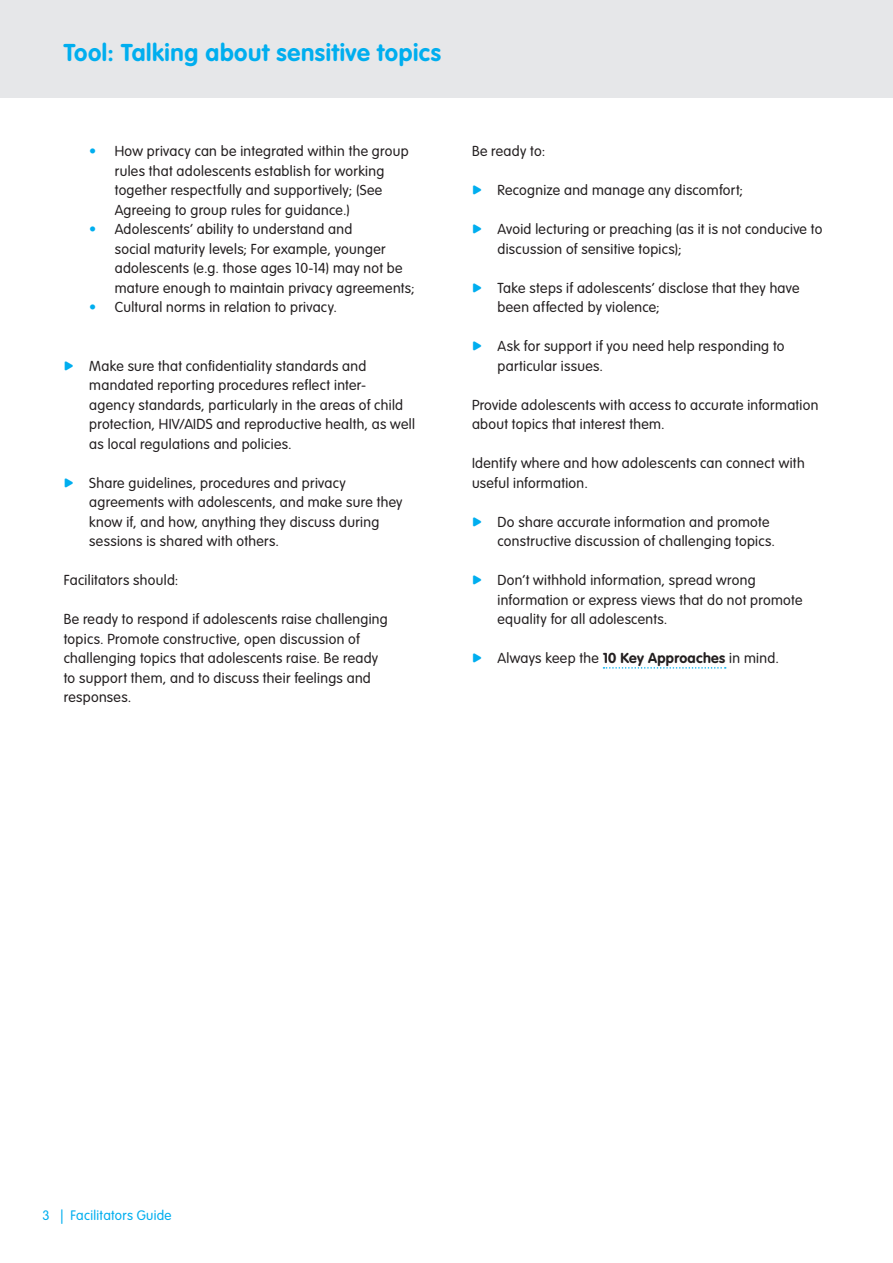
<style>
.page{position:relative;width:893px;height:1263px;background:#fff}
.page>*{position:absolute;margin:0;border:0;box-sizing:border-box;transform-origin:0 0}
.t1{font:700 24px "VAG Rounded";letter-spacing:.025em;color:#00aeef}
.t2{font:300 14.25px/19.5px "VAG Rounded";letter-spacing:.02em;color:#231f20}
.t3{font:300 13.5px "VAG Rounded";letter-spacing:.025em;color:#00aeef}
.s1{color:#00aeef}
.s2{font-weight:700}
</style>
<div class="page">
<svg style="left:603px;top:667px;width:123px;height:2px"></svg>
<div style="left:0;top:0;width:893px;height:98px;background:#e6e7e9"></div>
<h1 class="t1" style="left:64px;top:38px;width:379px">Tool: Talking about sensitive topics</h1>
<p class="t2" style="left:115px;top:142px;width:295px;text-indent:-26px"><span class="s1">•</span> How privacy can be integrated within the group rules that adolescents establish for working together respectfully and supportively; (See Agreeing to group rules for guidance.)</p>
<p class="t2" style="left:115px;top:220px;width:301px;text-indent:-26px"><span class="s1">•</span> Adolescents’ ability to understand and<br>social maturity levels; For example, younger adolescents (e.g. those ages 10-14) may not be mature enough to maintain privacy agreements;</p>
<p class="t2" style="left:89px;top:298px;width:249px"><span class="s1">•</span> Cultural norms in relation to privacy.</p>
<p class="t2" style="left:89px;top:357px;width:327px;text-indent:-26px"><span class="s1">•</span> Make sure that confidentiality standards and mandated reporting procedures reflect inter-<br>agency standards, particularly in the areas of child protection, HIV/AIDS and reproductive health, as well as local regulations and policies.</p>
<p class="t2" style="left:89px;top:473px;width:315px;text-indent:-26px"><span class="s1">•</span> Share guidelines, procedures and privacy agreements with adolescents, and make sure they know if, and how, anything they discuss during sessions is shared with others.</p>
<p class="t2" style="left:64px;top:571px;width:116px">Facilitators should:</p>
<p class="t2" style="left:64px;top:610px;width:326px">Be ready to respond if adolescents raise challenging topics. Promote constructive, open discussion of challenging topics that adolescents raise. Be ready to support them, and to discuss their feelings and responses.</p>
<p class="t2" style="left:472px;top:142px;width:75px">Be ready to:</p>
<p class="t2" style="left:472px;top:181px;width:273px"><span class="s1">•</span> Recognize and manage any discomfort;</p>
<p class="t2" style="left:497px;top:220px;width:326px;text-indent:-26px"><span class="s1">•</span> Avoid lecturing or preaching (as it is not conducive to discussion of sensitive topics);</p>
<p class="t2" style="left:497px;top:279px;width:304px;text-indent:-26px"><span class="s1">•</span> Take steps if adolescents’ disclose that they have been affected by violence;</p>
<p class="t2" style="left:497px;top:337px;width:289px;text-indent:-26px"><span class="s1">•</span> Ask for support if you need help responding to particular issues.</p>
<p class="t2" style="left:472px;top:396px;width:348px">Provide adolescents with access to accurate information about topics that interest them.</p>
<p class="t2" style="left:472px;top:454px;width:334px">Identify where and how adolescents can connect with useful information.</p>
<p class="t2" style="left:497px;top:513px;width:279px;text-indent:-26px"><span class="s1">•</span> Do share accurate information and promote constructive discussion of challenging topics.</p>
<p class="t2" style="left:497px;top:571px;width:306px;text-indent:-26px"><span class="s1">•</span> Don’t withhold information, spread wrong information or express views that do not promote equality for all adolescents.</p>
<p class="t2" style="left:472px;top:649px;width:308px"><span class="s1">•</span> Always keep the <span class="s2">10 Key Approaches</span> in mind.</p>
<p class="t3" style="left:43px;top:1208px;width:131px">3 | Facilitators Guide</p>
</div>
